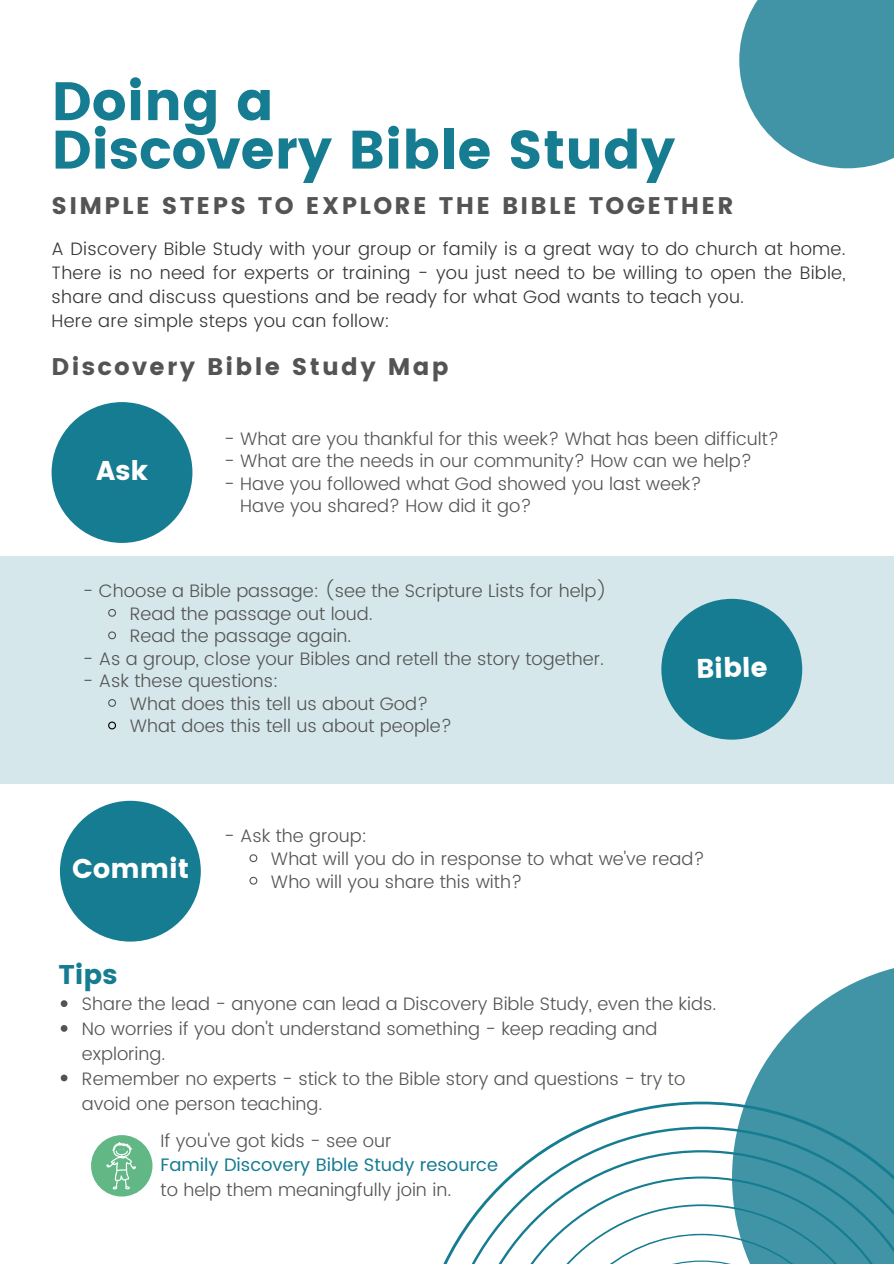
<style>
.page{position:relative;width:894px;height:1264px;background:#fff}
.page>*{position:absolute;margin:0;border:0;box-sizing:border-box;transform-origin:0 0}
.t1{font:54px/48.4px "Poppins";color:#157c91}
.t2{font:27px "Poppins";color:#fff}
.t3{font:27px "Poppins";color:#157c91}
.t4{font:24px "Poppins";letter-spacing:.1em;color:#545454}
.t5{font:300 18px/22.5px "Poppins";color:#545454}
.t6{font:300 18px/24.2px "Poppins";letter-spacing:.015em;color:#363636}
.t7{font:18px "Poppins";color:#157c91}
</style>
<div class="page">
<svg style="left:586px;top:1101px;width:145px;height:25px"></svg>
<svg style="left:444px;top:1126px;width:287px;height:137px"></svg>
<svg style="left:731px;top:968px;width:162px;height:295px;fill:#4094a5"></svg>
<svg style="left:739px;top:0;width:154px;height:168px;background:#56a0af"></svg>
<div style="left:52px;top:402px;width:140px;height:141px;background:#157c91;border-radius:50%"></div>
<div style="left:0;top:556px;width:893px;height:227px;background:#d5e7eb"></div>
<div style="left:661px;top:599px;width:141px;height:140px;background:#157c91;border-radius:50%"></div>
<div style="left:60px;top:800px;width:141px;height:141px;background:#157c91;border-radius:50%"></div>
<svg style="left:108px;top:608px;width:8px;height:9px"></svg>
<svg style="left:108px;top:631px;width:8px;height:9px"></svg>
<svg style="left:108px;top:699px;width:8px;height:8px"></svg>
<svg style="left:108px;top:721px;width:8px;height:9px"></svg>
<svg style="left:61px;top:1000px;width:6px;height:7px"></svg>
<svg style="left:61px;top:1025px;width:6px;height:6px"></svg>
<svg style="left:61px;top:1074px;width:6px;height:7px"></svg>
<svg style="left:91px;top:1135px;width:61px;height:61px"></svg>
<svg style="left:249px;top:854px;width:9px;height:9px"></svg>
<svg style="left:249px;top:876px;width:9px;height:9px"></svg>
<h1 class="t1" style="left:52px;top:77px;width:625px">Doing a<br>Discovery Bible Study</h1>
<h3 class="t4" style="left:52px;top:191px;width:683px">SIMPLE STEPS TO EXPLORE THE BIBLE TOGETHER</h3>
<p class="t6" style="left:52px;top:236px;width:795px">A Discovery Bible Study with your group or family is a great way to do church at home.<br>There is no need for experts or training - you just need to be willing to open the Bible, share and discuss questions and be ready for what God wants to teach you.<br>Here are simple steps you can follow:</p>
<h3 class="t4" style="left:52px;top:352px;width:398px">Discovery Bible Study Map</h3>
<h2 class="t2" style="left:96px;top:455px;width:53px">Ask</h2>
<p class="t5" style="left:224px;top:427px;width:556px">- What are you thankful for this week? What has been difficult?</p>
<p class="t5" style="left:224px;top:449px;width:529px">- What are the needs in our community? How can we help?</p>
<p class="t5" style="left:240px;top:472px;width:463px;text-indent:-16px">- Have you followed what God showed you last week?<br>Have you shared? How did it go?</p>
<p class="t5" style="left:83px;top:579px;width:525px">- Choose a Bible passage: (see the Scripture Lists for help)</p>
<p class="t5" style="left:130px;top:602px;width:244px">Read the passage out loud.<br>Read the passage again.</p>
<p class="t5" style="left:83px;top:647px;width:522px">- As a group, close your Bibles and retell the story together.</p>
<p class="t5" style="left:83px;top:669px;width:197px">- Ask these questions:</p>
<p class="t5" style="left:130px;top:692px;width:324px">What does this tell us about God?<br>What does this tell us about people?</p>
<p class="t5" style="left:224px;top:825px;width:144px">- Ask the group:</p>
<h2 class="t2" style="left:695px;top:652px;width:73px;rotate:-1deg">Bible</h2>
<h2 class="t2" style="left:72px;top:852px;width:118px">Commit</h2>
<h2 class="t3" style="left:58px;top:958px;width:60px">Tips</h2>
<p class="t5" style="left:271px;top:847px;width:435px">What will you do in response to what we've read?<br>Who will you share this with?</p>
<p class="t5" style="left:82px;top:991px;width:635px;line-height:24.8px">Share the lead - anyone can lead a Discovery Bible Study, even the kids.<br>No worries if you don't understand something - keep reading and exploring.<br>Remember no experts - stick to the Bible story and questions - try to avoid one person teaching.</p>
<p class="t5" style="left:160px;top:1129px;width:232px">If you've got kids - see our</p>
<p class="t7" style="left:160px;top:1154px;width:339px">Family Discovery Bible Study resource</p>
<p class="t5" style="left:160px;top:1178px;width:292px">to help them meaningfully join in.</p>
</div>
